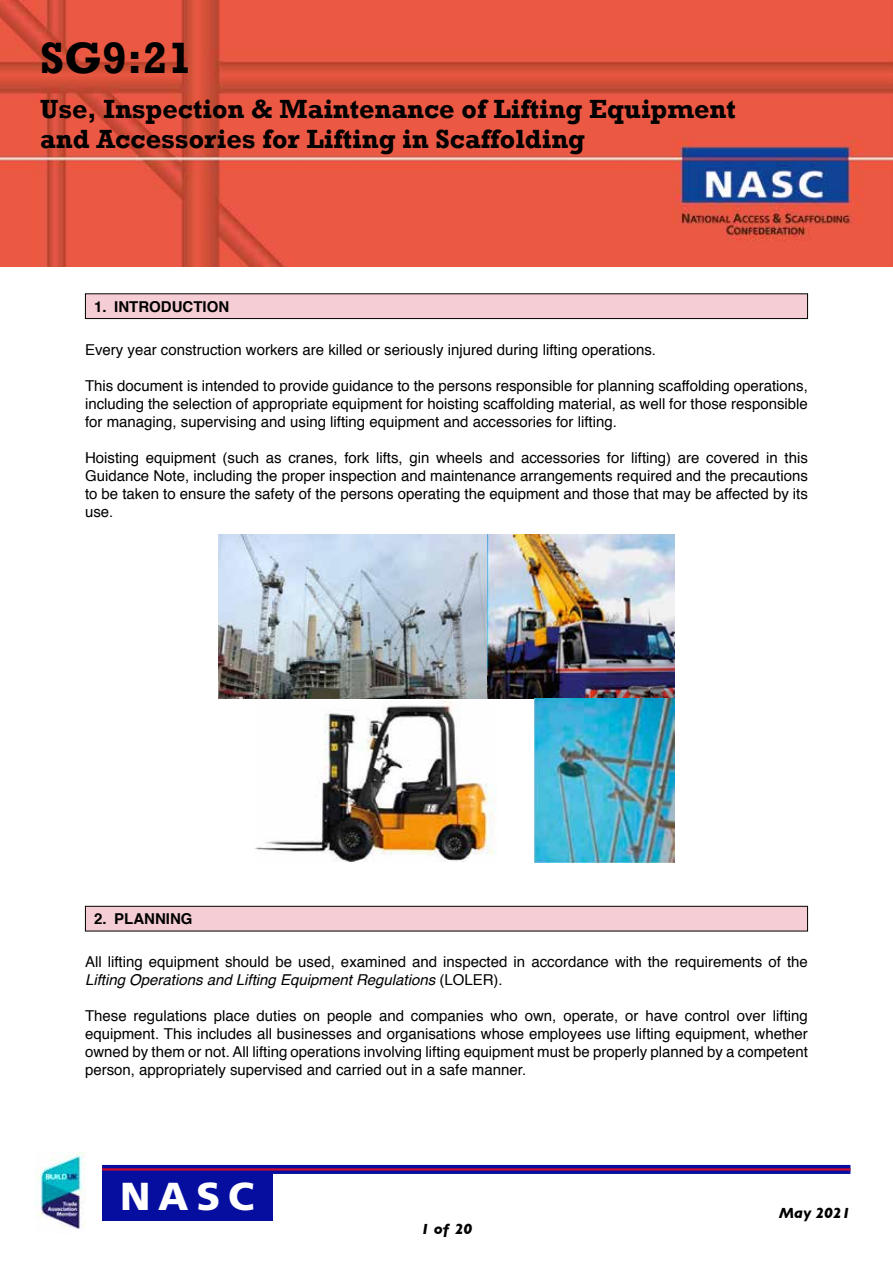
<style>
.page{position:relative;width:893px;height:1263px;background:#fff}
.page>*{position:absolute;margin:0;border:0;box-sizing:border-box;transform-origin:0 0}
.t1{font:700 45px "Rockwell";color:#000}
.t2{font:900 39px "Frutiger";color:#fff}
.t3{font:700 27px/30px "Rockwell";color:#000}
.t4{font:15px/18px "Helvetica";color:#000;text-align:justify}
.t5{font:700 15px "Helvetica";color:#000}
.t6{font:italic 700 15px "Gill Sans";color:#000}
.s1{font-style:italic}
</style>
<div class="page">
<div style="left:102px;top:1169px;width:170px;height:51px;background:#060e9f"></div>
<svg style="left:102px;top:1165px;width:748px;height:9px;background:#170f96"></svg>
<hr style="left:102px;top:1168px;width:748px;height:2px;background:#cf0a2c">
<img style="left:35px;top:1152px;width:50px;height:77px">
<img style="left:0;top:0;width:893px;height:267px">
<div style="left:85px;top:294px;width:722px;height:25px;background:#f5ced5"></div>
<div style="left:85px;top:293px;width:723px;height:26px;border:1px solid #000"></div>
<img style="left:218px;top:535px;width:457px;height:164px">
<img style="left:255px;top:699px;width:241px;height:162px">
<img style="left:534px;top:699px;width:141px;height:163px">
<div style="left:85px;top:906px;width:722px;height:25px;background:#f5ced5"></div>
<div style="left:85px;top:906px;width:723px;height:25px;border:1px solid #000"></div>
<h1 class="t1" style="left:40px;top:30px;width:154px">SG9:21</h1>
<h3 class="t3" style="left:40px;top:94px;width:697px">Use, Inspection &amp; Maintenance of Lifting Equipment and Accessories for Lifting in Scaffolding</h3>
<p class="t5" style="left:94px;top:294px;width:137px">1. INTRODUCTION</p>
<p class="t4" style="left:85px;top:341px;width:573px">Every year construction workers are killed or seriously injured during lifting operations.</p>
<p class="t4" style="left:85px;top:377px;width:724px">This document is intended to provide guidance to the persons responsible for planning scaffolding operations, including the selection of appropriate equipment for hoisting scaffolding material, as well for those responsible for managing, supervising and using lifting equipment and accessories for lifting.</p>
<p class="t4" style="left:85px;top:449px;width:724px">Hoisting equipment (such as cranes, fork lifts, gin wheels and accessories for lifting) are covered in this Guidance Note, including the proper inspection and maintenance arrangements required and the precautions to be taken to ensure the safety of the persons operating the equipment and those that may be affected by its use.</p>
<p class="t5" style="left:94px;top:907px;width:100px">2. PLANNING</p>
<p class="t4" style="left:85px;top:954px;width:724px">All lifting equipment should be used, examined and inspected in accordance with the requirements of the<br><span class="s1">Lifting Operations and Lifting Equipment Regulations</span> (LOLER).</p>
<p class="t4" style="left:85px;top:1008px;width:724px">These regulations place duties on people and companies who own, operate, or have control over lifting equipment. This includes all businesses and organisations whose employees use lifting equipment, whether owned by them or not. All lifting operations involving lifting equipment must be properly planned by a competent person, appropriately supervised and carried out in a safe manner.</p>
<h2 class="t2" style="left:120px;top:1173px;width:135px">NASC</h2>
<p class="t6" style="left:421px;top:1220px;width:53px">1 of 20</p>
<p class="t6" style="left:779px;top:1204px;width:73px">May 2021</p>
</div>
